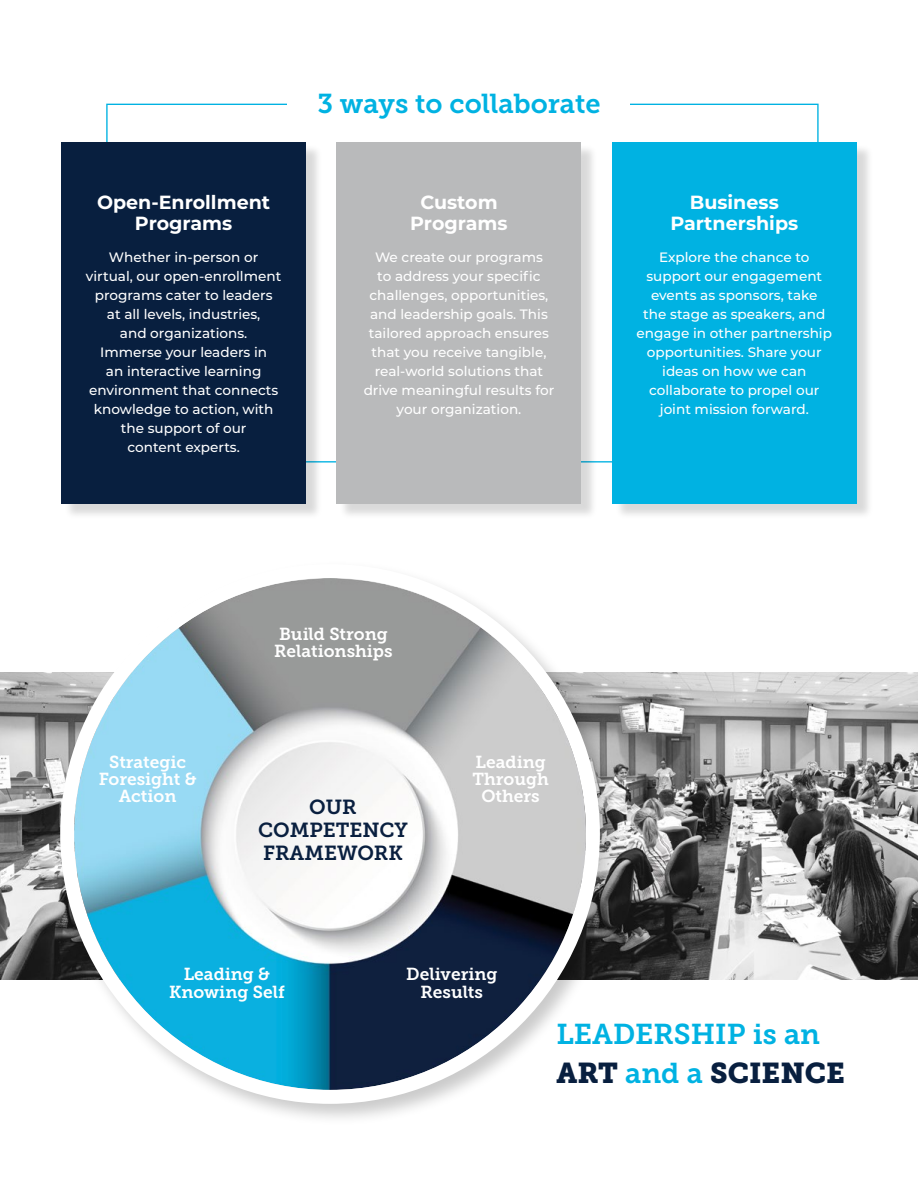
<style>
.page{position:relative;width:918px;height:1188px;background:#fff}
.page>*{position:absolute;margin:0;border:0;box-sizing:border-box;transform-origin:0 0}
.t1{font:28.5px "Museo Slab 700";color:#00b2e2}
.t2{font:28.5px "Museo Slab 900";color:#081f3f}
.t3{font:27.15px "Museo Slab 700";color:#00b2e2}
.t4{font:20.25px/23.1px "Museo Slab 700";color:#091f3f;text-align:center}
.t5{font:700 19.05px/21.8px "Montserrat";color:#fff;text-align:center}
.t6{font:17.25px/17.2px "Museo Slab 700";color:#fff;text-align:center}
.t7{font:500 13.65px/19px "Montserrat";color:#fff;text-align:center}
.s1{font-family:"Museo Slab 700";color:#00b2e2}
</style>
<div class="page">
<img style="left:0;top:672px;width:56px;height:307px">
<img style="left:622px;top:672px;width:296px;height:307px">
<div style="left:64px;top:144px;width:258px;height:376px;background:#000;opacity:.15"></div>
<div style="left:61px;top:142px;width:245px;height:361px;background:#081f3f"></div>
<div style="left:339px;top:144px;width:259px;height:376px;background:#000;opacity:.15"></div>
<div style="left:337px;top:142px;width:244px;height:361px;background:#b9babb"></div>
<div style="left:614px;top:144px;width:259px;height:376px;background:#000;opacity:.15"></div>
<div style="left:612px;top:142px;width:245px;height:361px;background:#00b2e2"></div>
<div style="left:56px;top:560px;width:566px;height:566px;background:#000;opacity:.21"></div>
<img style="left:74px;top:578px;width:512px;height:512px;border-radius:256px">
<div style="left:60px;top:564px;width:540px;height:540px;border:14px solid #fff;border-radius:50%"></div>
<h3 class="t5" style="left:97px;top:190px;width:175px">Open-Enrollment<br>Programs</h3>
<p class="t7" style="left:86px;top:247px;width:197px">Whether in-person or virtual, our open-enrollment programs cater to leaders<br>at all levels, industries,<br>and organizations.<br>Immerse your leaders in<br>an interactive learning environment that connects knowledge to action, with the support of our<br>content experts.</p>
<h2 class="t3" style="left:317px;top:89px;width:285px">3 ways to collaborate</h2>
<h3 class="t5" style="left:410px;top:190px;width:99px">Custom<br>Programs</h3>
<p class="t7" style="left:364px;top:247px;width:192px">We create our programs<br>to address your specific challenges, opportunities, and leadership goals. This tailored approach ensures that you receive tangible, real-world solutions that drive meaningful results for your organization.</p>
<h3 class="t5" style="left:670px;top:190px;width:129px">Business<br>Partnerships</h3>
<p class="t7" style="left:637px;top:247px;width:197px">Explore the chance to support our engagement events as sponsors, take<br>the stage as speakers, and engage in other partnership opportunities. Share your ideas on how we can collaborate to propel our joint mission forward.</p>
<p class="t6" style="left:99px;top:753px;width:99px">Strategic<br>Foresight &amp;<br>Action</p>
<p class="t6" style="left:274px;top:625px;width:120px;text-align:left">Build Strong<br>Relationships</p>
<h3 class="t4" style="left:258px;top:796px;width:151px">OUR<br>COMPETENCY<br>FRAMEWORK</h3>
<p class="t6" style="left:472px;top:753px;width:78px">Leading<br>Through<br>Others</p>
<p class="t6" style="left:169px;top:966px;width:117px">Leading &amp;<br>Knowing Self</p>
<p class="t6" style="left:406px;top:966px;width:93px">Delivering<br>Results</p>
<h1 class="t1" style="left:556px;top:1018px;width:265px">LEADERSHIP is an</h1>
<h1 class="t2" style="left:556px;top:1057px;width:290px">ART <span class="s1">and a</span> SCIENCE</h1>
</div>
